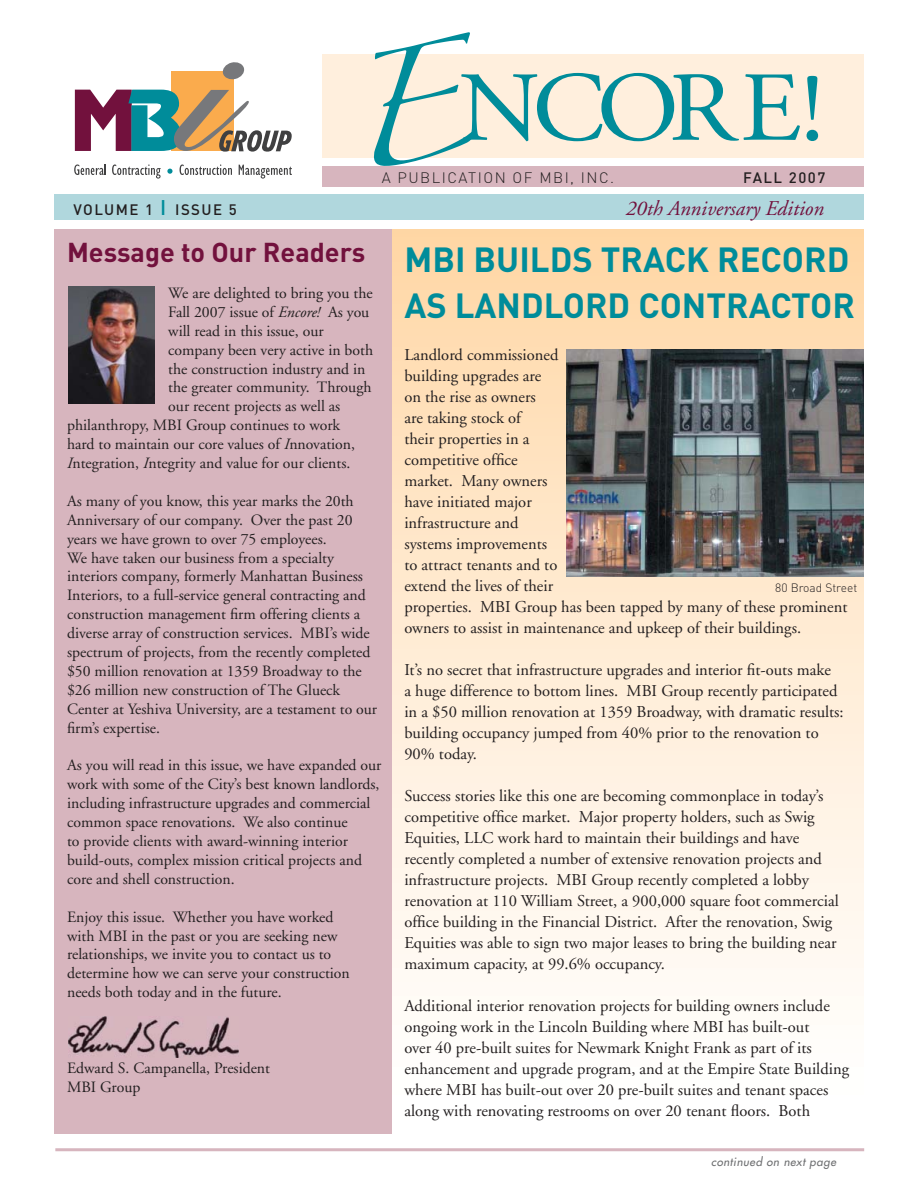
<style>
.page{position:relative;width:918px;height:1188px;background:#fff}
.page>*{position:absolute;margin:0;border:0;box-sizing:border-box;transform-origin:0 0}
.t1{font:98.7px "Adobe Garamond";letter-spacing:-.075em;color:#008c9a;scale:1.05 1}
.t2{font:700 34.5px/46.5px "DIN";color:#008c9a}
.t3{font:700 27px "DIN";color:#72113d}
.t4{font:italic 21px "Adobe Garamond";color:#72113d}
.t5{font:500 21px "DIN";color:#008c9a}
.t6{font:16.5px/21px "Adobe Garamond";color:#231f20}
.t7{font:15.75px/18.9px "Adobe Garamond";color:#231f20}
.t8{font:300 15px "DIN";letter-spacing:.1em;color:#231f20}
.t9{font:500 15px "DIN";letter-spacing:.1em;color:#231f20}
.t10{font:300 12px "DIN";color:#231f20}
.t11{font:italic 11.4px "Futura";letter-spacing:.05em;color:#6d6e70}
.s1{font-style:italic}
</style>
<div class="page">
<hr style="left:55px;top:1148px;width:809px;height:3px;background:#d7b5be">
<div style="left:54px;top:230px;width:810px;height:904px;background:linear-gradient(to bottom,#ffd8a8,#fff)"></div>
<div style="left:322px;top:54px;width:542px;height:104px;background:#ffefdd"></div>
<div style="left:54px;top:194px;width:810px;height:26px;background:#b0d7dd"></div>
<svg style="left:74px;top:164px;width:32px;height:11px"></svg>
<svg style="left:112px;top:164px;width:49px;height:15px"></svg>
<svg style="left:180px;top:164px;width:52px;height:11px"></svg>
<svg style="left:239px;top:165px;width:53px;height:14px"></svg>
<svg style="left:167px;top:169px;width:6px;height:5px"></svg>
<div style="left:171px;top:71px;width:63px;height:80px;background:#faab4d"></div>
<svg style="left:75px;top:90px;width:217px;height:62px"></svg>
<svg style="left:222px;top:62px;width:23px;height:18px"></svg>
<div style="left:54px;top:230px;width:338px;height:904px;background:#d7b5be"></div>
<div style="left:322px;top:166px;width:542px;height:21px;background:#d7b5be"></div>
<img style="left:68px;top:1016px;width:171px;height:41px">
<img style="left:566px;top:349px;width:298px;height:228px">
<img style="left:68px;top:287px;width:87px;height:116px">
<h1 class="t1" style="left:459px;top:69px;width:349px">NCORE!</h1>
<p class="t8" style="left:382px;top:172px;width:234px">A PUBLICATION OF MBI, INC.</p>
<p class="t9" style="left:743px;top:172px;width:84px">FALL 2007</p>
<p class="t9" style="left:74px;top:204px;width:81px">VOLUME 1</p>
<p class="t9" style="left:175px;top:204px;width:63px">ISSUE 5</p>
<p class="t4" style="left:626px;top:200px;width:200px">20th Anniversary Edition</p>
<p class="t5" style="left:160px;top:200px;width:8px">I</p>
<h3 class="t3" style="left:67px;top:243px;width:300px">Message to Our Readers</h3>
<p class="t7" style="left:168px;top:285px;width:206px">We are delighted to bring you the</p>
<p class="t7" style="left:168px;top:304px;width:203px">Fall 2007 issue of <span class="s1">Encore!</span> As you</p>
<p class="t7" style="left:168px;top:323px;width:157px">will read in this issue, our</p>
<p class="t7" style="left:168px;top:342px;width:206px">company been very active in both</p>
<p class="t7" style="left:168px;top:361px;width:199px">the construction industry and in</p>
<p class="t7" style="left:168px;top:379px;width:205px">the greater community. Through</p>
<p class="t7" style="left:168px;top:398px;width:174px">our recent projects as well as</p>
<p class="t7" style="left:67px;top:417px;width:275px">philanthropy, MBI Group continues to work</p>
<p class="t7" style="left:67px;top:436px;width:290px">hard to maintain our core values of <span class="s1">I</span>nnovation,</p>
<p class="t7" style="left:67px;top:455px;width:285px"><span class="s1">I</span>ntegration, <span class="s1">I</span>ntegrity and value for our clients.</p>
<p class="t7" style="left:67px;top:493px;width:312px">As many of you know, this year marks the 20th Anniversary of our company. Over the past 20 years we have grown to over 75 employees.<br>We have taken our business from a specialty interiors company, formerly Manhattan Business Interiors, to a full-service general contracting and construction management firm offering clients a diverse array of construction services. MBI’s wide spectrum of projects, from the recently completed $50 million renovation at 1359 Broadway to the $26 million new construction of The Glueck Center at Yeshiva University, are a testament to our firm’s expertise.</p>
<p class="t7" style="left:67px;top:757px;width:316px">As you will read in this issue, we have expanded our work with some of the City’s best known landlords, including infrastructure upgrades and commercial common space renovations. We also continue<br>to provide clients with award-winning interior build-outs, complex mission critical projects and core and shell construction.</p>
<p class="t7" style="left:67px;top:909px;width:284px">Enjoy this issue. Whether you have worked with MBI in the past or you are seeking new relationships, we invite you to contact us to determine how we can serve your construction needs both today and in the future.</p>
<p class="t7" style="left:67px;top:1060px;width:204px">Edward S. Campanella, President<br>MBI Group</p>
<h2 class="t2" style="left:404px;top:239px;width:452px">MBI BUILDS TRACK RECORD<br>AS LANDLORD CONTRACTOR</h2>
<p class="t6" style="left:404px;top:346px;width:445px">Landlord commissioned<br>building upgrades are<br>on the rise as owners<br>are taking stock of<br>their properties in a<br>competitive office<br>market. Many owners<br>have initiated major<br>infrastructure and<br>systems improvements<br>to attract tenants and to<br>extend the lives of their<br>properties. MBI Group has been tapped by many of these prominent owners to assist in maintenance and upkeep of their buildings.</p>
<p class="t6" style="left:404px;top:661px;width:441px">It’s no secret that infrastructure upgrades and interior fit-outs make<br>a huge difference to bottom lines. MBI Group recently participated in a $50 million renovation at 1359 Broadway, with dramatic results: building occupancy jumped from 40% prior to the renovation to 90% today.</p>
<p class="t6" style="left:404px;top:787px;width:436px">Success stories like this one are becoming commonplace in today’s competitive office market. Major property holders, such as Swig Equities, LLC work hard to maintain their buildings and have recently completed a number of extensive renovation projects and infrastructure projects. MBI Group recently completed a lobby renovation at 110 William Street, a 900,000 square foot commercial office building in the Financial District. After the renovation, Swig Equities was able to sign two major leases to bring the building near maximum capacity, at 99.6% occupancy.</p>
<p class="t6" style="left:404px;top:997px;width:446px">Additional interior renovation projects for building owners include ongoing work in the Lincoln Building where MBI has built-out<br>over 40 pre-built suites for Newmark Knight Frank as part of its enhancement and upgrade program, and at the Empire State Building where MBI has built-out over 20 pre-built suites and tenant spaces along with renovating restrooms on over 20 tenant floors. Both</p>
<p class="t11" style="left:711px;top:1157px;width:126px">continued on next page</p>
<p class="t10" style="left:775px;top:583px;width:83px">80 Broad Street</p>
</div>
